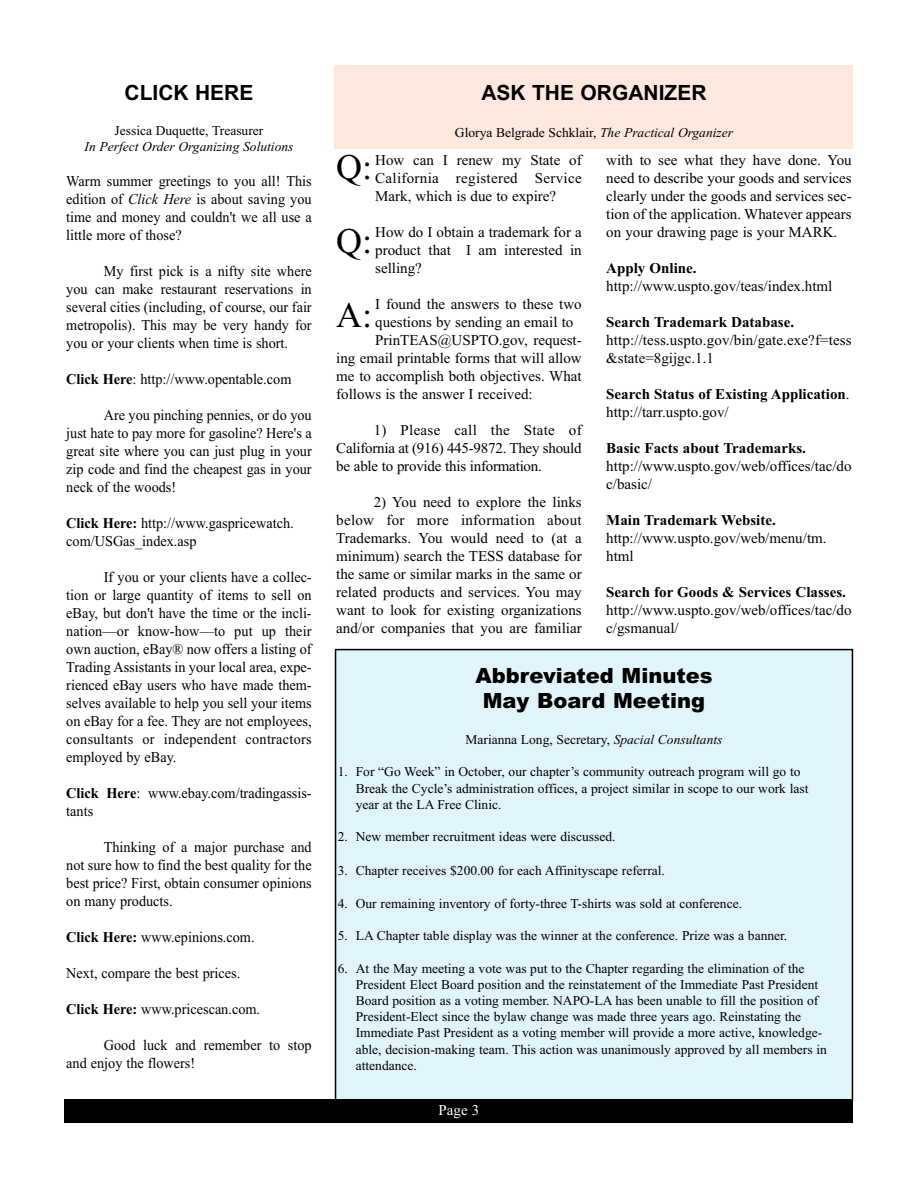
<style>
.page{position:relative;width:918px;height:1188px;background:#fff}
.page>*{position:absolute;margin:0;border:0;box-sizing:border-box;transform-origin:0 0}
.t1{font:36px/73.8px "Times New Roman";color:#000;text-align:justify}
.t2{font:900 21px/25.2px "Arial";color:#000;text-align:center}
.t3{font:700 21px "Arial";color:#000}
.t4{font:15px/18px "Times New Roman";color:#000;text-align:justify;scale:.95 1}
.t5{font:15px/18px "Times New Roman";color:#000;text-align:justify}
.t6{font:700 15px/18px "Times New Roman";color:#000}
.t7{font:15px "Times New Roman";color:#fff}
.t8{font:13.5px/16.2px "Times New Roman";color:#000}
.t9{font:italic 13.5px "Times New Roman";color:#000}
.s1{font-style:italic}
.s2{font-weight:700}
.s3{font-weight:400}
</style>
<div class="page">
<div style="left:336px;top:650px;width:516px;height:450px;background:#e1f4fc"></div>
<div style="left:335px;top:649px;width:518px;height:452px;border:2px solid #000"></div>
<div style="left:65px;top:1100px;width:788px;height:23px;background:#000"></div>
<div style="left:335px;top:65px;width:518px;height:84px;background:#fde8dd"></div>
<h2 class="t3" style="left:125px;top:85px;width:130px">CLICK HERE</h2>
<p class="t8" style="left:115px;top:124px;width:150px">Jessica Duquette, Treasurer</p>
<p class="t9" style="left:85px;top:142px;width:210px">In Perfect Order Organizing Solutions</p>
<p class="t4" style="left:66px;top:174px;width:260px">Warm summer greetings to you all! This edition of <span class="s1">Click Here</span> is about saving you time and money and couldn't we all use a little more of those?</p>
<p class="t4" style="left:66px;top:264px;width:260px;text-indent:38px">My first pick is a nifty site where you can make restaurant reservations in several cities (including, of course, our fair metropolis). This may be very handy for you or your clients when time is short.</p>
<p class="t4" style="left:66px;top:372px;width:238px"><span class="s2">Click Here</span>: http://www.opentable.com</p>
<p class="t4" style="left:66px;top:408px;width:260px;text-indent:38px">Are you pinching pennies, or do you just hate to pay more for gasoline? Here's a great site where you can just plug in your zip code and find the cheapest gas in your neck of the woods!</p>
<p class="t4" style="left:66px;top:516px;width:241px"><span class="s2">Click Here:</span> http://www.gaspricewatch. com/USGas_index.asp</p>
<p class="t4" style="left:66px;top:570px;width:260px;text-indent:38px">If you or your clients have a collec&shy;tion or large quantity of items to sell on eBay, but don't have the time or the incli&shy;nation—or know-how—to put up their own auction, eBay® now offers a listing of Trading Assistants in your local area, expe&shy;rienced eBay users who have made them&shy;selves available to help you sell your items on eBay for a fee. They are not employees, consultants or independent contractors employed by eBay.</p>
<p class="t4" style="left:66px;top:786px;width:260px"><span class="s2">Click Here</span>: www.ebay.com/tradingassis&shy;tants</p>
<p class="t4" style="left:66px;top:840px;width:260px;text-indent:38px">Thinking of a major purchase and not sure how to find the best quality for the best price? First, obtain consumer opinions on many products.</p>
<p class="t4" style="left:66px;top:930px;width:200px"><span class="s2">Click Here:</span> www.epinions.com.</p>
<p class="t4" style="left:66px;top:966px;width:185px">Next, compare the best prices.</p>
<p class="t4" style="left:66px;top:1002px;width:206px"><span class="s2">Click Here:</span> www.pricescan.com.</p>
<p class="t4" style="left:66px;top:1038px;width:260px;text-indent:38px">Good luck and remember to stop and enjoy the flowers!</p>
<h2 class="t3" style="left:481px;top:85px;width:227px">ASK THE ORGANIZER</h2>
<p class="t8" style="left:455px;top:126px;width:280px">Glorya Belgrade Schklair, <span class="s1">The Practical Organizer</span></p>
<p class="t5" style="left:375px;top:152px;width:208px">How can I renew my State of California registered Service Mark, which is due to expire?</p>
<p class="t5" style="left:375px;top:224px;width:208px">How do I obtain a trademark for a product that I am interested in selling?</p>
<p class="t5" style="left:375px;top:296px;width:208px">I found the answers to these two</p>
<p class="t5" style="left:375px;top:314px;width:200px">questions by sending an email to</p>
<p class="t5" style="left:375px;top:332px;width:208px">PrinTEAS@USPTO.gov, request-</p>
<p class="t5" style="left:336px;top:350px;width:247px">ing email printable forms that will allow</p>
<p class="t5" style="left:336px;top:368px;width:247px">me to accomplish both objectives. What</p>
<p class="t5" style="left:336px;top:386px;width:198px">follows is the answer I received:</p>
<p class="t5" style="left:336px;top:422px;width:247px;text-indent:38px">1) Please call the State of California at (916) 445-9872. They should be able to provide this information.</p>
<p class="t5" style="left:336px;top:494px;width:247px;text-indent:38px">2) You need to explore the links below for more information about Trademarks. You would need to (at a minimum) search the TESS database for the same or similar marks in the same or related products and services. You may want to look for existing organizations and/or companies that you are familiar</p>
<h1 class="t1" style="left:336px;top:134px;width:38px">Q:<br>Q:<br>A:</h1>
<p class="t5" style="left:606px;top:152px;width:247px">with to see what they have done. You need to describe your goods and services clearly under the goods and services sec&shy;tion of the application. Whatever appears on your drawing page is your MARK.</p>
<p class="t6" style="left:606px;top:261px;width:92px">Apply Online.</p>
<p class="t5" style="left:606px;top:278px;width:228px">http://www.uspto.gov/teas/index.html</p>
<p class="t6" style="left:606px;top:315px;width:189px">Search Trademark Database.</p>
<p class="t5" style="left:606px;top:332px;width:247px">http://tess.uspto.gov/bin/gate.exe?f=tess &amp;state=8gijgc.1.1</p>
<p class="t6" style="left:606px;top:387px;width:245px">Search Status of Existing Application<span class="s3">. http://tarr.uspto.gov/</span></p>
<p class="t6" style="left:606px;top:441px;width:201px">Basic Facts about Trademarks.</p>
<p class="t5" style="left:606px;top:458px;width:247px">http://www.uspto.gov/web/offices/tac/do c/basic/</p>
<p class="t6" style="left:606px;top:513px;width:171px">Main Trademark Website.</p>
<p class="t5" style="left:606px;top:530px;width:222px">http://www.uspto.gov/web/menu/tm. html</p>
<p class="t6" style="left:606px;top:585px;width:241px">Search for Goods &amp; Services Classes.</p>
<p class="t5" style="left:606px;top:602px;width:247px">http://www.uspto.gov/web/offices/tac/do c/gsmanual/</p>
<h2 class="t2" style="left:475px;top:665px;width:239px">Abbreviated Minutes<br>May Board Meeting</h2>
<p class="t8" style="left:466px;top:733px;width:258px">Marianna Long, Secretary, <span class="s1">Spacial Consultants</span></p>
<p class="t8" style="left:356px;top:765px;width:454px;text-indent:-18px">1. For “Go Week” in October, our chapter’s community outreach program will go to<br>Break the Cycle’s administration offices, a project similar in scope to our work last year at the LA Free Clinic.</p>
<p class="t8" style="left:338px;top:830px;width:279px">2. New member recruitment ideas were discussed.</p>
<p class="t8" style="left:338px;top:864px;width:329px">3. Chapter receives $200.00 for each Affinityscape referral.</p>
<p class="t8" style="left:338px;top:896px;width:406px">4. Our remaining inventory of forty-three T-shirts was sold at conference.</p>
<p class="t8" style="left:338px;top:929px;width:451px">5. LA Chapter table display was the winner at the conference. Prize was a banner.</p>
<p class="t8" style="left:356px;top:961px;width:473px;text-indent:-18px">6. At the May meeting a vote was put to the Chapter regarding the elimination of the President Elect Board position and the reinstatement of the Immediate Past President Board position as a voting member. NAPO-LA has been unable to fill the position of President-Elect since the bylaw change was made three years ago. Reinstating the Immediate Past President as a voting member will provide a more active, knowledge&shy;able, decision-making team. This action was unanimously approved by all members in attendance.</p>
<p class="t7" style="left:439px;top:1105px;width:42px">Page 3</p>
</div>
